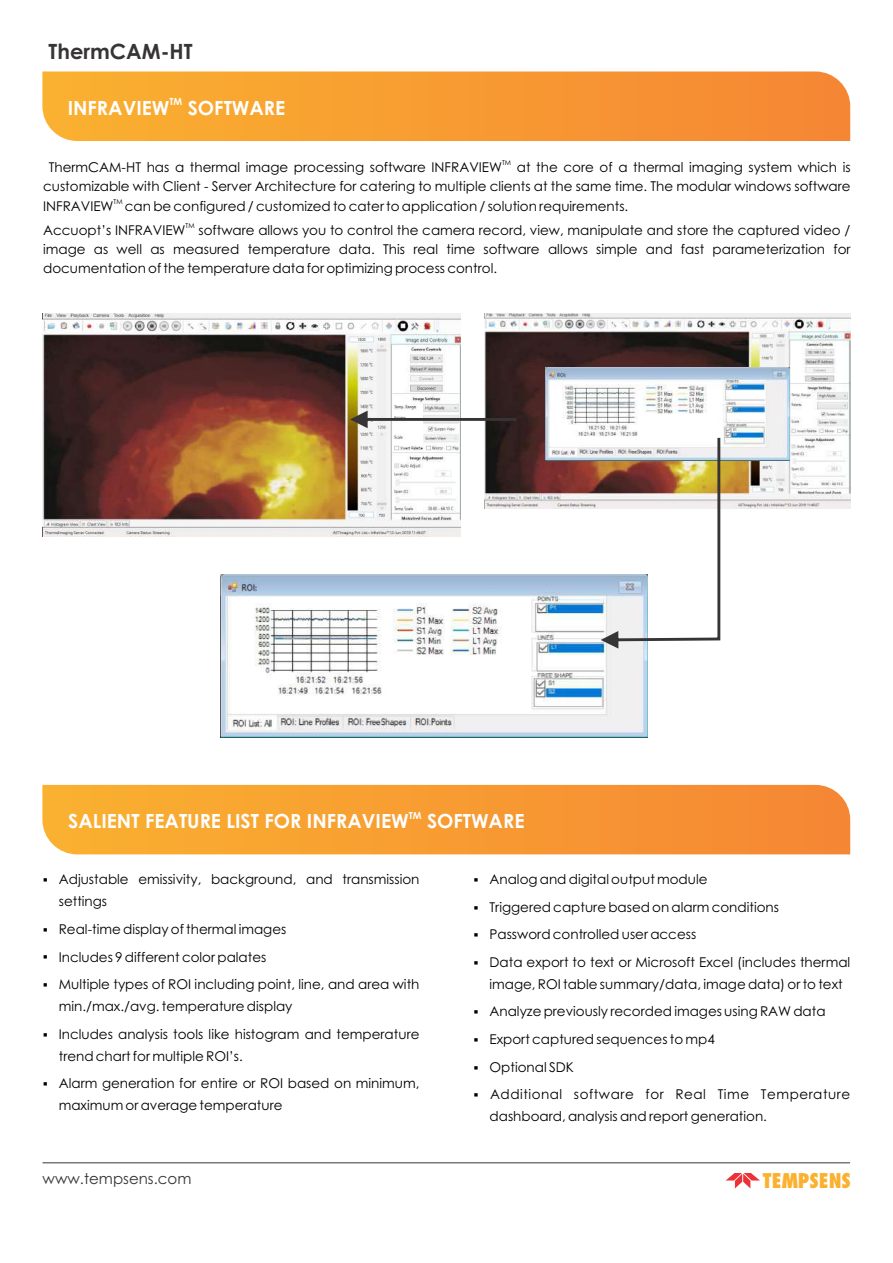
<style>
.page{position:relative;width:893px;height:1263px;background:#fff}
.page>*{position:absolute;margin:0;border:0;box-sizing:border-box;transform-origin:0 0}
.t1{font:700 21px "Century Gothic";color:#373435}
.t2{font:19.8px "Fujiyama Extra Bold";color:#fbb12f}
.t3{font:700 19.5px "Century Gothic";color:#fefefe}
.t4{font:15px "Century Gothic";color:#373435}
.t5{font:13.5px/22px "Century Gothic";color:#000}
.t6{font:13.5px/22px "Century Gothic";letter-spacing:.04em;color:#000}
.t7{font:700 9.75px "Century Gothic";color:#fefefe}
.t8{font:6.75px "Century Gothic";color:#000}
</style>
<div class="page">
<img style="left:485px;top:313px;width:366px;height:196px">
<img style="left:546px;top:367px;width:244px;height:93px">
<hr style="left:43px;top:1162px;width:807px;height:1px;background:#373435">
<img style="left:42px;top:313px;width:419px;height:224px">
<img style="left:220px;top:574px;width:428px;height:163px">
<svg style="left:601px;top:438px;width:119px;height:211px"></svg>
<svg style="left:42px;top:71px;width:808px;height:70px;background:#f79d35"></svg>
<svg style="left:42px;top:785px;width:808px;height:69px;background:#f79c33"></svg>
<svg style="left:350px;top:411px;width:167px;height:17px"></svg>
<svg style="left:726px;top:1173px;width:34px;height:15px"></svg>
<h1 class="t1" style="left:49px;top:43px;width:146px">ThermCAM-HT</h1>
<p class="t7" style="left:169px;top:98px;width:14px">TM</p>
<h3 class="t3" style="left:68px;top:100px;width:219px">INFRAVIEW SOFTWARE</h3>
<p class="t8" style="left:502px;top:160px;width:11px">TM</p>
<p class="t5" style="left:43px;top:159px;width:809px;line-height:19.4px;text-align:center">ThermCAM-HT has a thermal image processing software INFRAVIEW at the core of a thermal imaging system which is customizable with Client - Server Architecture for catering to multiple clients at the same time. The modular windows software</p>
<p class="t8" style="left:114px;top:199px;width:11px">TM</p>
<p class="t5" style="left:43px;top:196px;width:587px">INFRAVIEW can be configured / customized to cater to application / solution requirements.</p>
<p class="t8" style="left:186px;top:223px;width:11px">TM</p>
<p class="t5" style="left:43px;top:221px;width:809px;line-height:19.4px;text-align:justify">Accuopt’s INFRAVIEW software allows you to control the camera record, view, manipulate and store the captured video / image as well as measured temperature data. This real time software allows simple and fast parameterization for documentation of the temperature data for optimizing process control.</p>
<p class="t7" style="left:409px;top:811px;width:14px">TM</p>
<h3 class="t3" style="left:68px;top:814px;width:458px">SALIENT FEATURE LIST FOR INFRAVIEW SOFTWARE</h3>
<p class="t5" style="left:59px;top:869px;width:362px;text-indent:-16px">▪ Adjustable emissivity, background, and transmission settings</p>
<p class="t5" style="left:43px;top:919px;width:245px">▪ Real-time display of thermal images</p>
<p class="t5" style="left:43px;top:947px;width:225px">▪ Includes 9 different color palates</p>
<p class="t5" style="left:59px;top:974px;width:362px;text-indent:-16px">▪ Multiple types of ROI including point, line, and area with min./max./avg. temperature display</p>
<p class="t5" style="left:59px;top:1024px;width:362px;text-indent:-16px">▪ Includes analysis tools like histogram and temperature trend chart for multiple ROI’s.</p>
<p class="t5" style="left:59px;top:1073px;width:362px;text-indent:-16px">▪ Alarm generation for entire or ROI based on minimum, maximum or average temperature</p>
<p class="t5" style="left:473px;top:869px;width:236px">▪ Analog and digital output module</p>
<p class="t5" style="left:473px;top:897px;width:307px">▪ Triggered capture based on alarm conditions</p>
<p class="t5" style="left:473px;top:925px;width:224px">▪ Password controlled user access</p>
<p class="t5" style="left:489px;top:952px;width:362px;text-indent:-16px">▪ Data export to text or Microsoft Excel (includes thermal image, ROI table summary/data, image data) or to text</p>
<p class="t5" style="left:473px;top:1002px;width:354px">▪ Analyze previously recorded images using RAW data</p>
<p class="t5" style="left:473px;top:1029px;width:243px">▪ Export captured sequences to mp4</p>
<p class="t5" style="left:473px;top:1057px;width:102px">▪ Optional SDK</p>
<p class="t6" style="left:489px;top:1084px;width:362px;text-indent:-16px">▪ Additional software for Real Time Temperature dashboard, analysis and report generation.</p>
<p class="t4" style="left:43px;top:1173px;width:150px">www.tempsens.com</p>
<h2 class="t2" style="left:762px;top:1168px;width:90px">TEMPSENS</h2>
</div>
